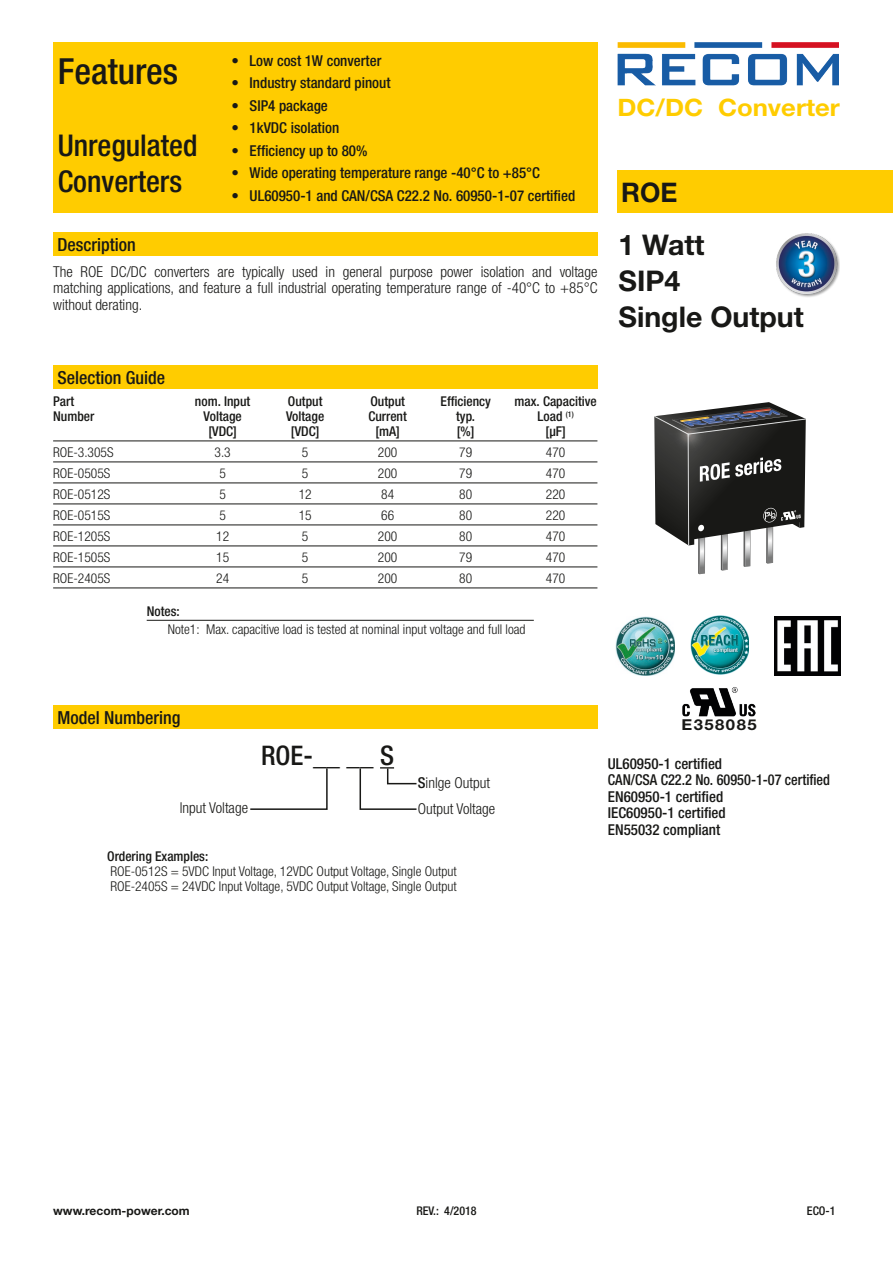
<style>
.page{position:relative;width:893px;height:1263px;background:#fff}
.page>*{position:absolute;margin:0;border:0;box-sizing:border-box;transform-origin:0 0}
.t1{font:500 condensed 36px "Helvetica Neue LT";color:#181816}
.t2{font:500 condensed 30px/36px "Helvetica Neue LT";color:#181816}
.t3{font:700 28.5px/36px "Helvetica Neue LT";color:#181816}
.t4{font:500 condensed 27px "Helvetica Neue LT";color:#181816}
.t5{font:700 27px "Helvetica Neue LT";color:#181816}
.t6{font:700 24px "Helvetica Neue LT";color:#fc0;scale:1.07 1}
.t7{font:500 condensed 18px "Helvetica Neue LT";color:#181816}
.t8{font:500 condensed 15px/16.5px "Helvetica Neue LT";color:#181816}
.t9{font:300 condensed 15px/16.5px "Helvetica Neue LT";color:#181816;text-align:justify}
.t10{font:700 15px "Helvetica Neue LT";letter-spacing:.09em;color:#181816;scale:1.11 1}
.t11{font:300 condensed 13.5px/15px "Helvetica Neue LT";color:#181816}
.t12{font:500 condensed 13.5px "Helvetica Neue LT";color:#181816}
.t13{font:700 12px "Helvetica Neue LT";color:#181816}
.t14{font:500 condensed 12px "Helvetica Neue LT";color:#181816}
.s1{font-weight:500}
</style>
<div class="page">
<div style="left:53px;top:43px;width:544px;height:170px;background:#fc0"></div>
<div style="left:617px;top:170px;width:276px;height:43px;background:#fc0"></div>
<div style="left:53px;top:232px;width:544px;height:24px;background:#fc0"></div>
<img style="left:617px;top:43px;width:222px;height:43px">
<svg style="left:654px;top:402px;width:152px;height:172px"></svg>
<img style="left:776px;top:233px;width:64px;height:64px">
<img style="left:616px;top:616px;width:59px;height:59px">
<img style="left:690px;top:616px;width:59px;height:59px">
<img style="left:682px;top:687px;width:73px;height:29px">
<img style="left:775px;top:616px;width:65px;height:60px">
<div style="left:53px;top:366px;width:544px;height:23px;background:#fc0"></div>
<hr style="left:53px;top:440px;width:544px;height:1px;background:#181816">
<hr style="left:53px;top:461px;width:544px;height:1px;background:#181816">
<hr style="left:53px;top:482px;width:544px;height:1px;background:#181816">
<hr style="left:53px;top:503px;width:544px;height:1px;background:#181816">
<hr style="left:53px;top:524px;width:544px;height:1px;background:#181816">
<hr style="left:53px;top:545px;width:544px;height:1px;background:#181816">
<hr style="left:53px;top:566px;width:544px;height:1px;background:#181816">
<hr style="left:53px;top:587px;width:544px;height:1px;background:#181816">
<hr style="left:147px;top:620px;width:387px;height:1px;background:#181816">
<svg style="left:250px;top:768px;width:78px;height:42px"></svg>
<div style="left:53px;top:705px;width:544px;height:23px;background:#fc0"></div>
<svg style="left:359px;top:767px;width:58px;height:43px"></svg>
<h1 class="t1" style="left:58px;top:50px;width:122px">Features</h1>
<h2 class="t2" style="left:58px;top:127px;width:141px">Unregulated<br>Converters</h2>
<p class="t8" style="left:231px;top:52px;width:152px">• Low cost 1W converter</p>
<p class="t8" style="left:231px;top:75px;width:161px">• Industry standard pinout</p>
<p class="t8" style="left:231px;top:97px;width:98px">• SIP4 package</p>
<p class="t8" style="left:231px;top:120px;width:109px">• 1kVDC isolation</p>
<p class="t8" style="left:231px;top:142px;width:138px">• Efficiency up to 80%</p>
<p class="t8" style="left:231px;top:165px;width:310px">• Wide operating temperature range -40°C to +85°C</p>
<p class="t8" style="left:231px;top:187px;width:345px">• UL60950-1 and CAN/CSA C22.2 No. 60950-1-07 certified</p>
<h3 class="t5" style="left:621px;top:176px;width:58px">ROE</h3>
<h3 class="t6" style="left:617px;top:92px;width:209px">DC/DC Converter</h3>
<h3 class="t7" style="left:57px;top:234px;width:80px">Description</h3>
<p class="t9" style="left:53px;top:263px;width:546px">The ROE DC/DC converters are typically used in general purpose power isolation and voltage matching applications, and feature a full industrial operating temperature range of -40°C to +85°C without derating.</p>
<h3 class="t7" style="left:57px;top:367px;width:109px">Selection Guide</h3>
<p class="t12" style="left:53px;top:393px;width:23px">Part</p>
<p class="t12" style="left:195px;top:393px;width:57px">nom. Input</p>
<p class="t12" style="left:288px;top:393px;width:36px">Output</p>
<p class="t12" style="left:370px;top:393px;width:36px">Output</p>
<p class="t12" style="left:441px;top:393px;width:52px">Efficiency</p>
<p class="t12" style="left:515px;top:393px;width:84px">max. Capacitive</p>
<p class="t12" style="left:53px;top:408px;width:43px">Number</p>
<p class="t12" style="left:204px;top:408px;width:40px">Voltage</p>
<p class="t12" style="left:286px;top:408px;width:40px">Voltage</p>
<p class="t12" style="left:368px;top:408px;width:40px">Current</p>
<p class="t12" style="left:456px;top:408px;width:20px">typ.</p>
<p class="t12" style="left:538px;top:408px;width:38px">Load <sup>(1)</sup></p>
<p class="t12" style="left:208px;top:423px;width:30px">[VDC]</p>
<p class="t12" style="left:291px;top:423px;width:30px">[VDC]</p>
<p class="t12" style="left:375px;top:423px;width:26px">[mA]</p>
<p class="t12" style="left:457px;top:423px;width:19px">[%]</p>
<p class="t12" style="left:546px;top:423px;width:22px">[µF]</p>
<p class="t11" style="left:53px;top:445px;width:62px">ROE-3.305S</p>
<p class="t11" style="left:215px;top:445px;width:18px">3.3</p>
<p class="t11" style="left:302px;top:445px;width:8px">5</p>
<p class="t11" style="left:378px;top:445px;width:21px">200</p>
<p class="t11" style="left:459px;top:445px;width:14px">79</p>
<p class="t11" style="left:546px;top:445px;width:21px">470</p>
<p class="t11" style="left:53px;top:466px;width:59px">ROE-0505S</p>
<p class="t11" style="left:219px;top:466px;width:8px">5</p>
<p class="t11" style="left:302px;top:466px;width:8px">5</p>
<p class="t11" style="left:378px;top:466px;width:21px">200</p>
<p class="t11" style="left:459px;top:466px;width:14px">79</p>
<p class="t11" style="left:546px;top:466px;width:21px">470</p>
<p class="t11" style="left:53px;top:487px;width:59px">ROE-0512S</p>
<p class="t11" style="left:219px;top:487px;width:8px">5</p>
<p class="t11" style="left:299px;top:487px;width:14px">12</p>
<p class="t11" style="left:381px;top:487px;width:14px">84</p>
<p class="t11" style="left:459px;top:487px;width:14px">80</p>
<p class="t11" style="left:546px;top:487px;width:21px">220</p>
<p class="t11" style="left:53px;top:508px;width:59px">ROE-0515S</p>
<p class="t11" style="left:219px;top:508px;width:8px">5</p>
<p class="t11" style="left:299px;top:508px;width:14px">15</p>
<p class="t11" style="left:381px;top:508px;width:14px">66</p>
<p class="t11" style="left:459px;top:508px;width:14px">80</p>
<p class="t11" style="left:546px;top:508px;width:21px">220</p>
<p class="t11" style="left:53px;top:529px;width:59px">ROE-1205S</p>
<p class="t11" style="left:216px;top:529px;width:14px">12</p>
<p class="t11" style="left:302px;top:529px;width:8px">5</p>
<p class="t11" style="left:378px;top:529px;width:21px">200</p>
<p class="t11" style="left:459px;top:529px;width:14px">80</p>
<p class="t11" style="left:546px;top:529px;width:21px">470</p>
<p class="t11" style="left:53px;top:550px;width:59px">ROE-1505S</p>
<p class="t11" style="left:216px;top:550px;width:14px">15</p>
<p class="t11" style="left:302px;top:550px;width:8px">5</p>
<p class="t11" style="left:378px;top:550px;width:21px">200</p>
<p class="t11" style="left:459px;top:550px;width:14px">79</p>
<p class="t11" style="left:546px;top:550px;width:21px">470</p>
<p class="t11" style="left:53px;top:571px;width:59px">ROE-2405S</p>
<p class="t11" style="left:216px;top:571px;width:14px">24</p>
<p class="t11" style="left:302px;top:571px;width:8px">5</p>
<p class="t11" style="left:378px;top:571px;width:21px">200</p>
<p class="t11" style="left:459px;top:571px;width:14px">80</p>
<p class="t11" style="left:546px;top:571px;width:21px">470</p>
<p class="t12" style="left:147px;top:603px;width:34px">Notes:</p>
<p class="t11" style="left:168px;top:621px;width:359px">Note1: Max. capacitive load is tested at nominal input voltage and full load</p>
<h3 class="t3" style="left:618px;top:226px;width:187px">1 Watt<br>SIP4<br>Single Output</h3>
<h3 class="t7" style="left:57px;top:706px;width:124px">Model Numbering</h3>
<p class="t9" style="left:180px;top:800px;width:70px">lnput Voltage</p>
<h3 class="t4" style="left:261px;top:739px;width:134px">ROE-__ __ S</h3>
<p class="t9" style="left:418px;top:770px;width:79px;line-height:25.5px"><span class="s1">S</span>inlge Output<br>Output Voltage</p>
<p class="t12" style="left:107px;top:848px;width:103px">Ordering Examples:</p>
<p class="t11" style="left:110px;top:863px;width:348px">ROE-0512S = 5VDC Input Voltage, 12VDC Output Voltage, Single Output<br>ROE-2405S = 24VDC Input Voltage, 5VDC Output Voltage, Single Output</p>
<p class="t10" style="left:681px;top:716px;width:69px">E358085</p>
<p class="t8" style="left:608px;top:755px;width:224px">UL60950-1 certified<br>CAN/CSA C22.2 No. 60950-1-07 certified<br>EN60950-1 certified<br>IEC60950-1 certified<br>EN55032 compliant</p>
<p class="t13" style="left:53px;top:1203px;width:138px">www.recom-power.com</p>
<p class="t14" style="left:416px;top:1203px;width:62px">REV.: 4/2018</p>
<p class="t14" style="left:807px;top:1203px;width:30px">ECO-1</p>
</div>
